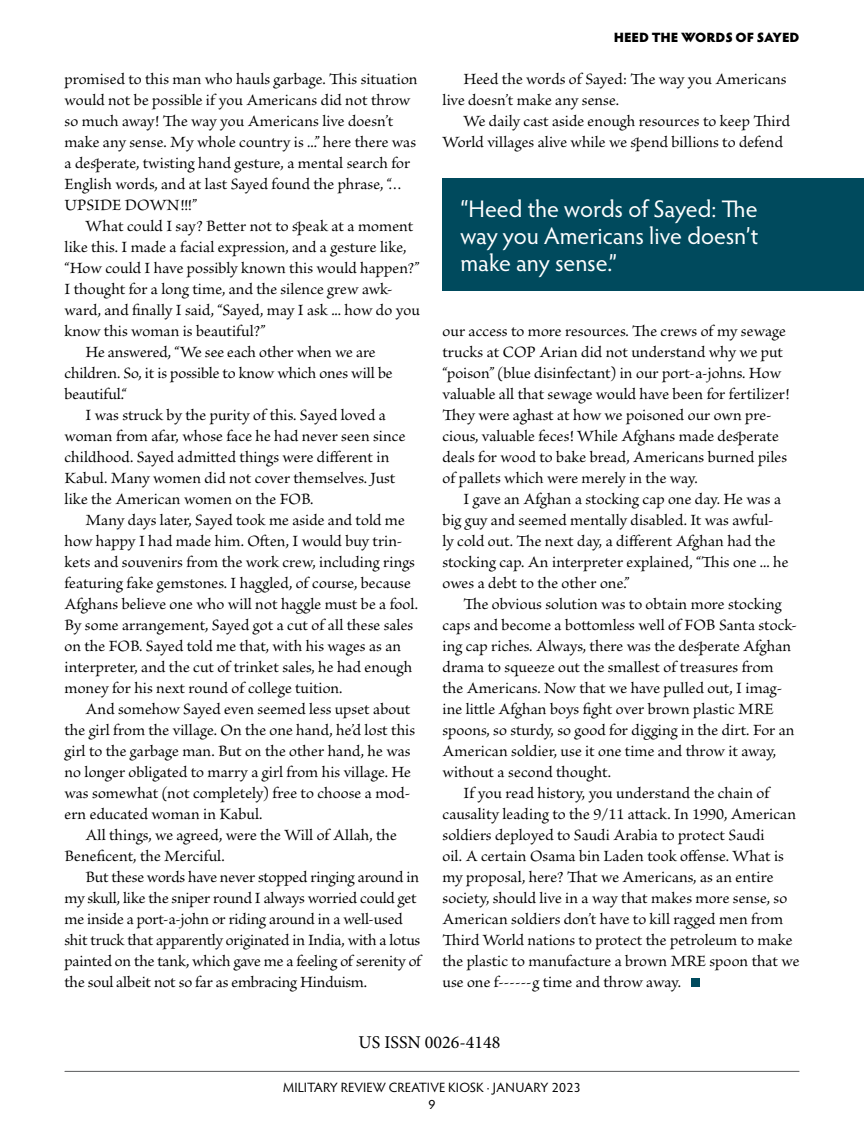
<style>
.page{position:relative;width:864px;height:1134px;background:#fff}
.page>*{position:absolute;margin:0;border:0;box-sizing:border-box;transform-origin:0 0}
.t1{font:24px/27px "Hypatia Sans Pro";letter-spacing:-.005em;color:#fff;text-align:justify}
.t2{font:18px "Minion Pro";color:#000}
.body{font:16.5px/21px "Brioso Pro";color:#000}
.body__-15{font:16.5px/21px "Brioso Pro";letter-spacing:-.01em;color:#000}
.body__-10{font:16.5px/21px "Brioso Pro";letter-spacing:-.005em;color:#000}
.t3{font:13.5px/17.2px "Hypatia Sans Pro";letter-spacing:.01em;color:#000;text-align:center}
.t4{font:900 13.5px "Hypatia Sans Pro";letter-spacing:-.005em;color:#000}
</style>
<div class="page">
<hr style="left:65px;top:1071px;width:734px;height:1px;background:#58595b">
<div style="left:691px;top:979px;width:9px;height:8px;background:#004a5d"></div>
<div style="left:442px;top:179px;width:422px;height:112px;background:#004a5d"></div>
<p class="body" style="left:64px;top:69px;width:355px">promised to this man who hauls garbage. This situation would not be possible if you Americans did not throw so much away! The way you Americans live doesn’t make any sense. My whole country is ...” here there was a desperate, twisting hand gesture, a mental search for English words, and at last Sayed found the phrase, “… UPSIDE DOWN!!!”</p>
<p class="body" style="left:64px;top:216px;width:357px;text-indent:21px">What could I say? Better not to speak at a moment like this. I made a facial expression, and a gesture like, “How could I have possibly known this would happen?” I thought for a long time, and the silence grew awk&shy;ward, and finally I said, “Sayed, may I ask ... how do you know this woman is beautiful?”</p>
<p class="body__-10" style="left:64px;top:342px;width:330px;text-indent:21px">He answered, “We see each other when we are children. So, it is possible to know which ones will be beautiful.“</p>
<p class="body" style="left:64px;top:405px;width:342px;text-indent:21px">I was struck by the purity of this. Sayed loved a woman from afar, whose face he had never seen since childhood. Sayed admitted things were different in Kabul. Many women did not cover themselves. Just like the American women on the FOB.</p>
<p class="body" style="left:64px;top:510px;width:355px;text-indent:21px">Many days later, Sayed took me aside and told me how happy I had made him. Often, I would buy trin&shy;kets and souvenirs from the work crew, including rings featuring fake gemstones. I haggled, of course, because Afghans believe one who will not haggle must be a fool.<br>By some arrangement, Sayed got a cut of all these sales on the FOB. Sayed told me that, with his wages as an interpreter, and the cut of trinket sales, he had enough money for his next round of college tuition.</p>
<p class="body" style="left:64px;top:699px;width:352px;text-indent:21px">And somehow Sayed even seemed less upset about the girl from the village. On the one hand, he’d lost this girl to the garbage man. But on the other hand, he was no longer obligated to marry a girl from his village. He was somewhat (not completely) free to choose a mod&shy;ern educated woman in Kabul.</p>
<p class="body" style="left:64px;top:825px;width:334px;text-indent:21px">All things, we agreed, were the Will of Allah, the<br>Beneficent, the Merciful.</p>
<p class="body__-15" style="left:64px;top:868px;width:358px;text-indent:21px">But these words have never stopped ringing around in my skull, like the sniper round I always worried could get me inside a port-a-john or riding around in a well-used shit truck that apparently originated in India, with a lotus painted on the tank, which gave me a feeling of serenity of the soul albeit not so far as embracing Hinduism.</p>
<p class="t4" style="left:614px;top:27px;width:187px">HEED THE WORDS OF SAYED</p>
<p class="body" style="left:442px;top:70px;width:346px;text-indent:21px">Heed the words of Sayed: The way you Americans live doesn’t make any sense.</p>
<p class="body" style="left:442px;top:112px;width:349px;text-indent:21px">We daily cast aside enough resources to keep Third<br>World villages alive while we spend billions to defend</p>
<h1 class="t1" style="left:460px;top:194px;width:299px">“Heed the words of Sayed: The way you Americans live doesn’t make any sense.”</h1>
<p class="body" style="left:442px;top:322px;width:348px">our access to more resources. The crews of my sewage trucks at COP Arian did not understand why we put “poison” (blue disinfectant) in our port-a-johns. How valuable all that sewage would have been for fertilizer!<br>They were aghast at how we poisoned our own pre&shy;cious, valuable feces! While Afghans made desperate deals for wood to bake bread, Americans burned piles of pallets which were merely in the way.</p>
<p class="body" style="left:442px;top:490px;width:347px;text-indent:21px">I gave an Afghan a stocking cap one day. He was a big guy and seemed mentally disabled. It was awful&shy;ly cold out. The next day, a different Afghan had the stocking cap. An interpreter explained, “This one ... he owes a debt to the other one.”</p>
<p class="body" style="left:442px;top:595px;width:356px;text-indent:21px">The obvious solution was to obtain more stocking caps and become a bottomless well of FOB Santa stock&shy;ing cap riches. Always, there was the desperate Afghan drama to squeeze out the smallest of treasures from the Americans. Now that we have pulled out, I imag&shy;ine little Afghan boys fight over brown plastic MRE spoons, so sturdy, so good for digging in the dirt. For an American soldier, use it one time and throw it away, without a second thought.</p>
<p class="body" style="left:442px;top:784px;width:359px;text-indent:21px">If you read history, you understand the chain of causality leading to the 9/11 attack. In 1990, American soldiers deployed to Saudi Arabia to protect Saudi<br>oil. A certain Osama bin Laden took offense. What is my proposal, here? That we Americans, as an entire society, should live in a way that makes more sense, so American soldiers don’t have to kill ragged men from Third World nations to protect the petroleum to make the plastic to manufacture a brown MRE spoon that we use one f------g time and throw away.</p>
<p class="t2" style="left:358px;top:1030px;width:143px">US ISSN 0026-4148</p>
<p class="t3" style="left:283px;top:1078px;width:299px">MILITARY REVIEW CREATIVE KIOSK · JANUARY 2023<br>9</p>
</div>
